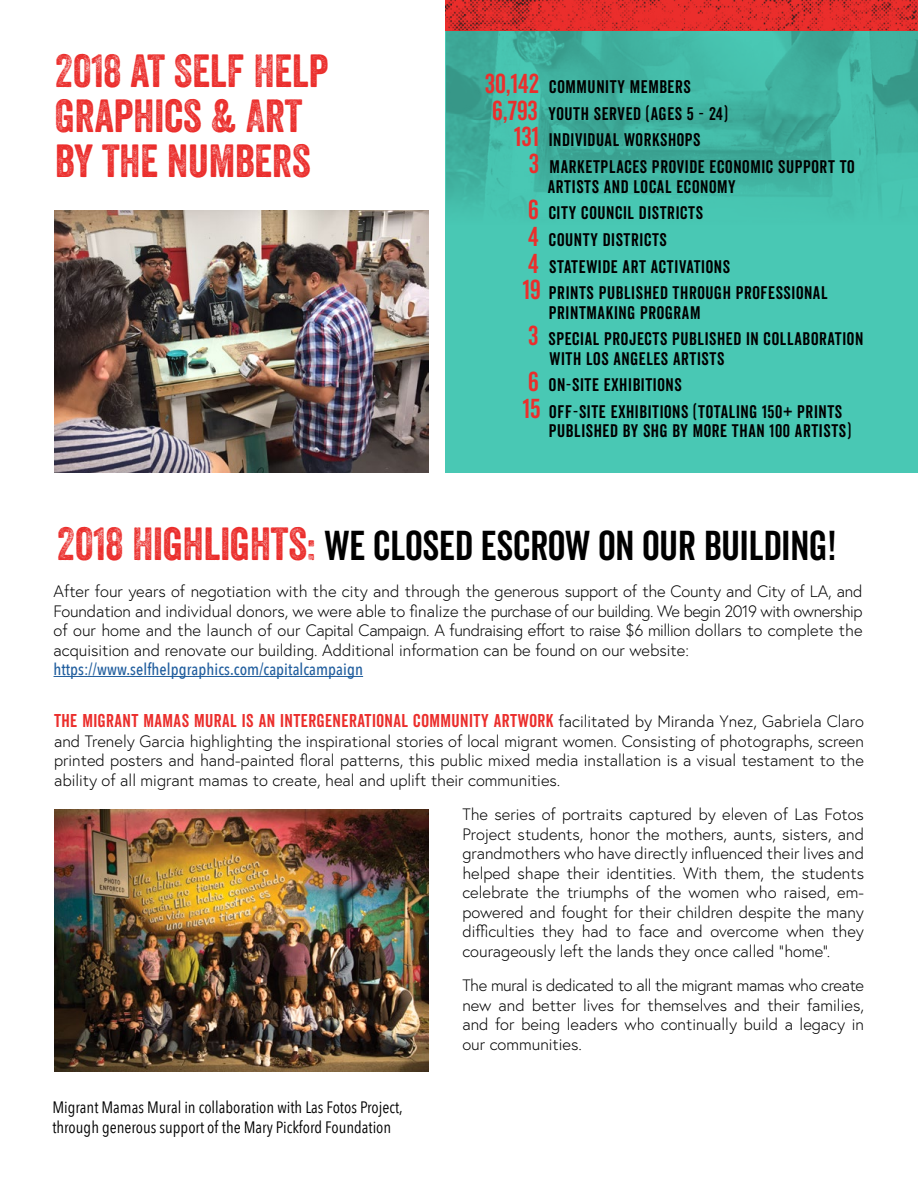
<style>
.page{position:relative;width:918px;height:1188px;background:#fff}
.page>*{position:absolute;margin:0;border:0;box-sizing:border-box;transform-origin:0 0}
.t1{font:45px/45px "Veneer Two";color:#eb2e2c}
.t2{font:40.5px "Veneer Clean";color:#000}
.t3{font:18px "Veneer Clean";letter-spacing:.025em;color:#eb2e2c}
.t4{font:17.7px/26.5px "Veneer Clean";letter-spacing:.035em;color:#000}
.t5{font:300 16.5px/19.5px "Europa";color:#000;text-align:justify}
.t6{font:16.5px/19.5px "Avenir Next Condensed";color:#000}
.t7{font:500 16.5px "Avenir Next Condensed";letter-spacing:.005em;color:#215e9e}
.s1{font-size:26.55px;color:#eb2e2c}
.s2{font-family:"Veneer Two";font-size:45px;color:#eb2e2c}
.s3{font-family:"Europa";font-weight:300;font-size:16.5px;color:#000}
</style>
<div class="page">
<div style="left:446px;top:31px;width:472px;height:441px;background:#49c8b4"></div>
<img style="left:54px;top:809px;width:375px;height:263px">
<img style="left:54px;top:211px;width:375px;height:261px">
<img style="left:447px;top:31px;width:471px;height:177px">
<img style="left:446px;top:0;width:472px;height:31px">
<hr style="left:54px;top:676px;width:309px;height:1px;background:#215e9e">
<h1 class="t1" style="left:55px;top:48px;width:275px">2018 AT SELF HELP<br>GRAPHICS &amp; ART<br>BY THE NUMBERS</h1>
<p class="t4" style="left:485px;top:74px;width:208px"><span class="s1">30,142</span> COMMUNITY MEMBERS</p>
<p class="t4" style="left:492px;top:100px;width:237px"><span class="s1">6,793</span> YOUTH SERVED (AGES 5 - 24)</p>
<p class="t4" style="left:514px;top:127px;width:188px"><span class="s1">131</span> INDIVIDUAL WORKSHOPS</p>
<p class="t4" style="left:529px;top:153px;width:328px"><span class="s1">3</span> MARKETPLACES PROVIDE ECONOMIC SUPPORT TO</p>
<p class="t4" style="left:523px;top:173px;width:306px;text-indent:25px">ARTISTS AND LOCAL ECONOMY<br><span class="s1">6</span> CITY COUNCIL DISTRICTS<br><span class="s1">4</span> COUNTY DISTRICTS<br><span class="s1">4</span> STATEWIDE ART ACTIVATIONS<br><span class="s1">19</span> PRINTS PUBLISHED THROUGH PROFESSIONAL</p>
<p class="t4" style="left:528px;top:299px;width:337px;text-indent:21px">PRINTMAKING PROGRAM<br><span class="s1">3</span> SPECIAL PROJECTS PUBLISHED IN COLLABORATION</p>
<p class="t4" style="left:549px;top:345px;width:176px">WITH LOS ANGELES ARTISTS</p>
<p class="t4" style="left:528px;top:372px;width:155px"><span class="s1">6</span> ON-SITE EXHIBITIONS</p>
<p class="t4" style="left:523px;top:398px;width:321px"><span class="s1">15</span> OFF-SITE EXHIBITIONS (TOTALING 150+ PRINTS</p>
<p class="t4" style="left:549px;top:418px;width:304px">PUBLISHED BY SHG BY MORE THAN 100 ARTISTS)</p>
<h2 class="t2" style="left:57px;top:521px;width:781px"><span class="s2">2018 HIGHLIGHTS:</span> WE CLOSED ESCROW ON OUR BUILDING!</h2>
<p class="t5" style="left:54px;top:582px;width:811px">After four years of negotiation with the city and through the generous support of the County and City of LA, and Foundation and individual donors, we were able to finalize the purchase of our building. We begin 2019 with ownership of our home and the launch of our Capital Campaign. A fundraising effort to raise $6 million dollars to complete the acquisition and renovate our building. Additional information can be found on our website:</p>
<p class="t7" style="left:54px;top:659px;width:311px">https://www.selfhelpgraphics.com/capitalcampaign</p>
<p class="t3" style="left:54px;top:710px;width:811px">THE MIGRANT MAMAS MURAL IS AN INTERGENERATIONAL COMMUNITY ARTWORK <span class="s3">facilitated by Miranda Ynez, Gabriela Claro</span></p>
<p class="t5" style="left:54px;top:731px;width:811px">and Trenely Garcia highlighting the inspirational stories of local migrant women. Consisting of photographs, screen printed posters and hand-painted floral patterns, this public mixed media installation is a visual testament to the ability of all migrant mamas to create, heal and uplift their communities.</p>
<p class="t5" style="left:462px;top:805px;width:403px">The series of portraits captured by eleven of Las Fotos Project students, honor the mothers, aunts, sisters, and grandmothers who have directly influenced their lives and helped shape their identities. With them, the students celebrate the triumphs of the women who raised, em&shy;powered and fought for their children despite the many difficulties they had to face and overcome when they courageously left the lands they once called “home”.</p>
<p class="t5" style="left:462px;top:976px;width:403px">The mural is dedicated to all the migrant mamas who create new and better lives for themselves and their families, and for being leaders who continually build a legacy in our communities.</p>
<p class="t6" style="left:52px;top:1097px;width:352px">Migrant Mamas Mural in collaboration with Las Fotos Project, through generous support of the Mary Pickford Foundation</p>
</div>
